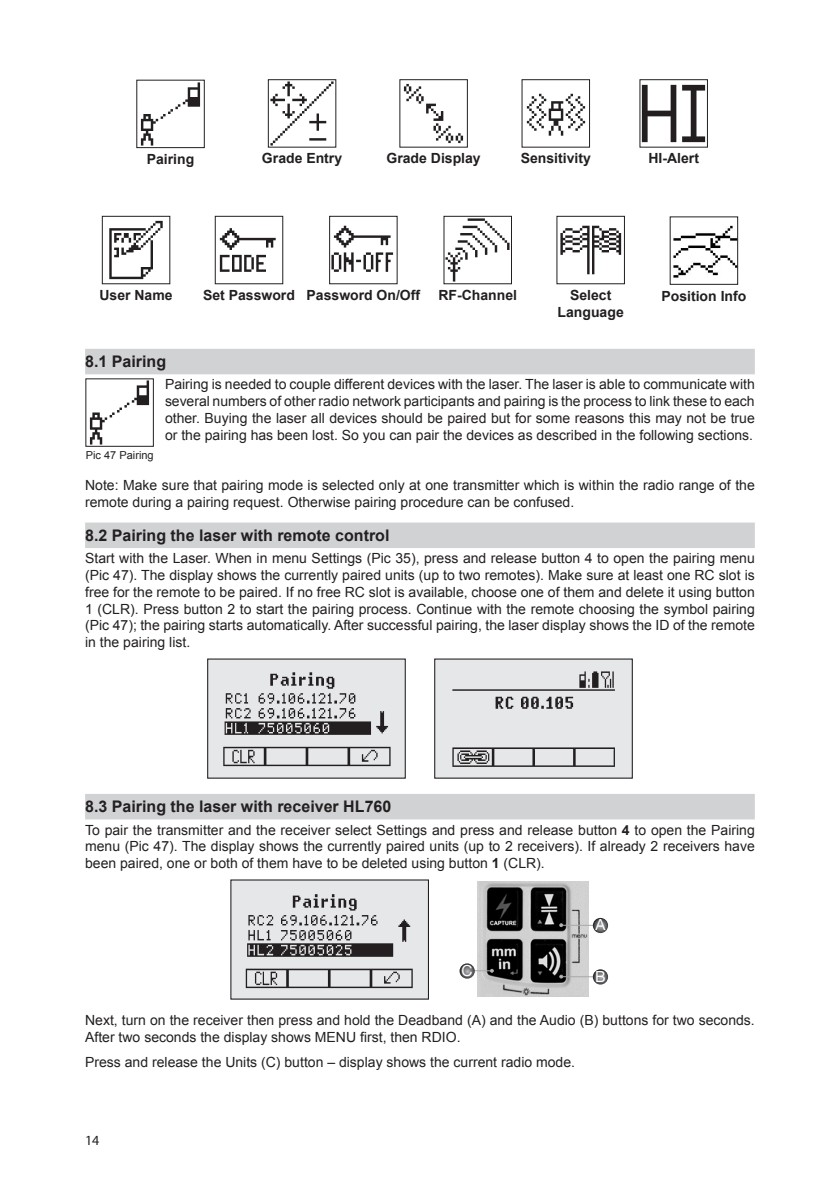
<style>
.page{position:relative;width:840px;height:1191px;background:#fff}
.page>*{position:absolute;margin:0;border:0;box-sizing:border-box;transform-origin:0 0}
.Absatztitel{font:700 16px "Arial";color:#231f20}
.t1{font:15.4px "Helvetica Neue";color:#fff}
.Fließtext{font:14px/16.8px "Arial";color:#231f20;text-align:justify}
.t2{font:700 14px/16.8px "Arial";color:#231f20;text-align:center}
.t3{font:14px "Myriad Pro";color:#231f20}
.t4{font:11px "Arial";color:#231f20}
.s1{font-weight:700}
</style>
<div class="page">
<div style="left:85px;top:349px;width:669px;height:25px;background:#d1d2d4"></div>
<div style="left:85px;top:522px;width:669px;height:26px;background:#d1d2d4"></div>
<div style="left:85px;top:794px;width:669px;height:25px;background:#d1d2d4"></div>
<img style="left:140px;top:82px;width:61px;height:64px">
<img style="left:270px;top:81px;width:64px;height:64px">
<div style="left:268px;top:79px;width:68px;height:68px;border:1px solid #231f20"></div>
<img style="left:403px;top:83px;width:61px;height:61px">
<img style="left:526px;top:93px;width:60px;height:43px">
<img style="left:641px;top:84px;width:64px;height:59px">
<img style="left:109px;top:220px;width:54px;height:60px">
<div style="left:102px;top:216px;width:68px;height:68px;border:1px solid #231f20"></div>
<img style="left:219px;top:228px;width:57px;height:44px">
<div style="left:215px;top:216px;width:68px;height:68px;border:1px solid #231f20"></div>
<img style="left:331px;top:225px;width:63px;height:47px">
<div style="left:329px;top:216px;width:68px;height:68px;border:1px solid #231f20"></div>
<img style="left:445px;top:218px;width:64px;height:64px">
<img style="left:560px;top:225px;width:62px;height:50px">
<img style="left:673px;top:225px;width:62px;height:53px">
<div style="left:207px;top:659px;width:198px;height:119px;background:#e6e7e9"></div>
<img style="left:223px;top:672px;width:168px;height:95px">
<div style="left:434px;top:659px;width:198px;height:119px;background:#e6e7e9"></div>
<img style="left:452px;top:671px;width:163px;height:96px">
<img style="left:477px;top:881px;width:111px;height:115px">
<hr style="left:561px;top:925px;width:39px;height:1px;background:#a8a9ad">
<svg style="left:592px;top:918px;width:15px;height:15px"></svg>
<hr style="left:561px;top:976px;width:39px;height:1px;background:#a8a9ad">
<svg style="left:592px;top:969px;width:15px;height:15px"></svg>
<svg style="left:474px;top:969px;width:19px;height:3px"></svg>
<svg style="left:459px;top:963px;width:15px;height:15px"></svg>
<div style="left:231px;top:880px;width:197px;height:119px;background:#e6e7e9"></div>
<img style="left:245px;top:894px;width:168px;height:95px">
<img style="left:89px;top:380px;width:61px;height:64px">
<p class="t2" style="left:147px;top:151px;width:49px">Pairing</p>
<p class="t2" style="left:262px;top:150px;width:82px">Grade Entry</p>
<p class="t2" style="left:386px;top:150px;width:96px">Grade Display</p>
<p class="t2" style="left:520px;top:150px;width:72px">Sensitivity</p>
<p class="t2" style="left:648px;top:150px;width:52px">HI-Alert</p>
<p class="t2" style="left:99px;top:287px;width:75px">User Name</p>
<p class="t2" style="left:203px;top:287px;width:218px">Set Password Password On/Off</p>
<p class="t2" style="left:438px;top:287px;width:80px">RF-Channel</p>
<p class="t2" style="left:557px;top:287px;width:68px">Select<br>Language</p>
<p class="t2" style="left:661px;top:288px;width:86px">Position Info</p>
<p class="Absatztitel" style="left:85px;top:351px;width:82px">8.1 Pairing</p>
<p class="Fließtext" style="left:165px;top:376px;width:591px">Pairing is needed to couple different devices with the laser. The laser is able to communicate with several numbers of other radio network participants and pairing is the process to link these to each other. Buying the laser all devices should be paired but for some reasons this may not be true or the pairing has been lost. So you can pair the devices as described in the following sections.</p>
<p class="Fließtext" style="left:85px;top:477px;width:670px">Note: Make sure that pairing mode is selected only at one transmitter which is within the radio range of the remote during a pairing request. Otherwise pairing procedure can be confused.</p>
<p class="Absatztitel" style="left:85px;top:524px;width:306px">8.2 Pairing the laser with remote control</p>
<p class="Fließtext" style="left:85px;top:550px;width:670px">Start with the Laser. When in menu Settings (Pic 35), press and release button 4 to open the pairing menu (Pic 47). The display shows the currently paired units (up to two remotes). Make sure at least one RC slot is free for the remote to be paired. If no free RC slot is available, choose one of them and delete it using button 1 (CLR). Press button 2 to start the pairing process. Continue with the remote choosing the symbol pairing (Pic 47); the pairing starts automatically. After successful pairing, the laser display shows the ID of the remote in the pairing list.</p>
<p class="t4" style="left:86px;top:448px;width:69px">Pic 47 Pairing</p>
<p class="Absatztitel" style="left:85px;top:795px;width:307px">8.3 Pairing the laser with receiver HL760</p>
<p class="Fließtext" style="left:85px;top:821px;width:670px">To pair the transmitter and the receiver select Settings and press and release button <span class="s1">4</span> to open the Pairing menu (Pic 47). The display shows the currently paired units (up to 2 receivers). If already 2 receivers have been paired, one or both of them have to be deleted using button <span class="s1">1</span> (CLR).</p>
<p class="t1" style="left:595px;top:915px;width:11px">A</p>
<p class="t1" style="left:461px;top:961px;width:13px">C</p>
<p class="Fließtext" style="left:85px;top:1011px;width:671px">Next, turn on the receiver then press and hold the Deadband (A) and the Audio (B) buttons for two seconds.<br>After two seconds the display shows MENU first, then RDIO.</p>
<p class="Fließtext" style="left:85px;top:1053px;width:491px">Press and release the Units (C) button – display shows the current radio mode.</p>
<p class="t1" style="left:595px;top:967px;width:12px">B</p>
<p class="t3" style="left:85px;top:1131px;width:16px">14</p>
</div>
